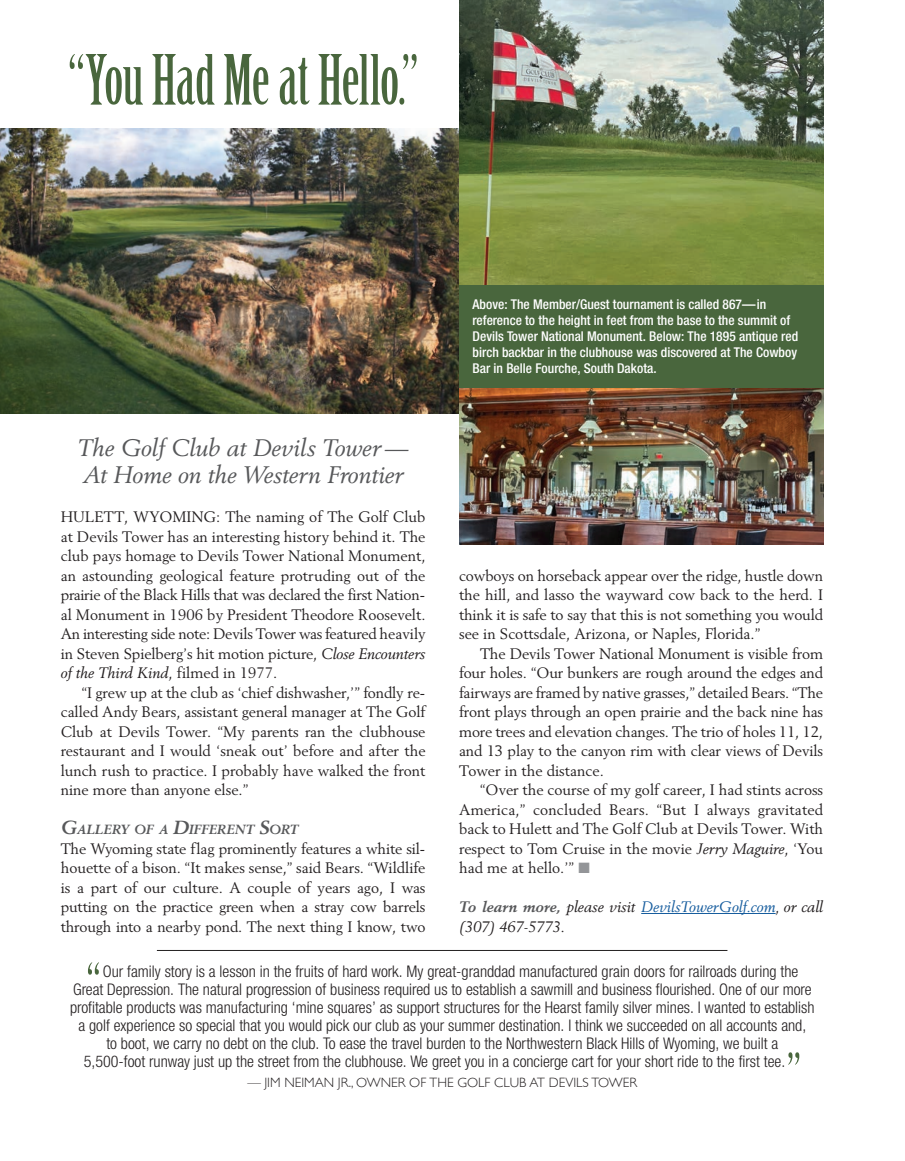
<style>
.page{position:relative;width:905px;height:1161px;background:#fff}
.page>*{position:absolute;margin:0;border:0;box-sizing:border-box;transform-origin:0 0}
.t1{font:67.5px "Birch";letter-spacing:-.015em;color:#49663d}
.t2{font:55.5px "Birch";color:#49663d}
.t3{font:italic 23.7px/26.2px "Berling";letter-spacing:-.005em;color:#57585a}
.t4{font:300 condensed 16.05px "Helvetica Neue";color:#231f20}
.t5{font:15px/19.5px "Berling";letter-spacing:-.01em;color:#231f20;text-align:justify}
.t6{font:italic 15px/19.5px "Berling";color:#231f20}
.t7{font:500 condensed 13.5px/16px "Helvetica Neue";color:#fff}
.t8{font:300 13.5px "Gill Sans";color:#231f20}
.t9{font:italic 700 13.2px "Berling";color:#57585a}
.s1{font-style:italic}
.s2{font-size:18.75px}
.s3{font-family:"Helvetica Neue LT Std Med Cn Regular";font-weight:400;font-stretch:normal}
.s4{color:#939598}
.s5{font-weight:700;color:#57585a}
.s6{color:#175d9e}
</style>
<div class="page">
<img style="left:0;top:129px;width:459px;height:285px">
<img style="left:459px;top:0;width:365px;height:285px">
<hr style="left:641px;top:913px;width:134px;height:1px;background:#175d9e">
<div style="left:459px;top:285px;width:365px;height:103px;background:#49663d"></div>
<hr style="left:157px;top:950px;width:570px;height:1px;background:#231f20">
<img style="left:459px;top:388px;width:365px;height:157px">
<p class="t1" style="left:68px;top:45px;width:352px">“You Had Me at Hello.”</p>
<p class="t3" style="left:78px;top:435px;width:332px">The Golf Club at Devils Tower —<br>At Home on the Western Frontier</p>
<p class="t5" style="left:61px;top:507px;width:366px">HULETT, WYOMING: The naming of The Golf Club at Devils Tower has an interesting history behind it. The club pays homage to Devils Tower National Monument, an astounding geological feature protruding out of the prairie of the Black Hills that was declared the first Nation&shy;al Monument in 1906 by President Theodore Roosevelt.<br>An interesting side note: Devils Tower was featured heavily in Steven Spielberg’s hit motion picture, <span class="s1">Close Encounters of the Third Kind</span>, filmed in 1977.</p>
<p class="t5" style="left:61px;top:682px;width:366px;text-indent:21px">“I grew up at the club as ‘chief dishwasher,’” fondly re&shy;called Andy Bears, assistant general manager at The Golf Club at Devils Tower. “My parents ran the clubhouse restaurant and I would ‘sneak out’ before and after the lunch rush to practice. I probably have walked the front nine more than anyone else.”</p>
<p class="t9" style="left:61px;top:821px;width:239px"><span class="s2">G</span>ALLERY OF A <span class="s2">D</span>IFFERENT <span class="s2">S</span>ORT</p>
<p class="t5" style="left:61px;top:838px;width:366px">The Wyoming state flag prominently features a white sil&shy;houette of a bison. “It makes sense,” said Bears. “Wildlife is a part of our culture. A couple of years ago, I was putting on the practice green when a stray cow barrels through into a nearby pond. The next thing I know, two</p>
<p class="t7" style="left:472px;top:296px;width:327px">Above: The Member/Guest tournament is called 867—in reference to the height in feet from the base to the summit of Devils Tower National Monument. Below: <span class="s3">The 1895 antique red birch backbar in the clubhouse was discovered at The Cowboy Bar in Belle Fourche, South Dakota.</span></p>
<p class="t5" style="left:459px;top:565px;width:365px">cowboys on horseback appear over the ridge, hustle down the hill, and lasso the wayward cow back to the herd. I think it is safe to say that this is not something you would see in Scottsdale, Arizona, or Naples, Florida.”</p>
<p class="t5" style="left:459px;top:643px;width:365px;text-indent:21px">The Devils Tower National Monument is visible from four holes. “Our bunkers are rough around the edges and fairways are framed by native grasses,” detailed Bears. “The front plays through an open prairie and the back nine has more trees and elevation changes. The trio of holes 11, 12, and 13 play to the canyon rim with clear views of Devils Tower in the distance.</p>
<p class="t5" style="left:459px;top:780px;width:365px;text-indent:21px">“Over the course of my golf career, I had stints across America,” concluded Bears. “But I always gravitated back to Hulett and The Golf Club at Devils Tower. With respect to Tom Cruise in the movie <span class="s1">Jerry Maguire</span>, ‘You had me at hello.’” <span class="s4">■</span></p>
<p class="t6" style="left:459px;top:897px;width:365px"><span class="s5">To learn more,</span> please visit <span class="s6">DevilsTowerGolf.com</span>, or call (307) 467-5773.</p>
<p class="t2" style="left:86px;top:955px;width:16px">“</p>
<p class="t4" style="left:103px;top:962px;width:697px">Our family story is a lesson in the fruits of hard work. My great-granddad manufactured grain doors for railroads during the</p>
<p class="t4" style="left:73px;top:980px;width:740px">Great Depression. The natural progression of business required us to establish a sawmill and business flourished. One of our more</p>
<p class="t4" style="left:70px;top:998px;width:746px">profitable products was manufacturing ‘mine squares’ as support structures for the Hearst family silver mines. I wanted to establish</p>
<p class="t4" style="left:78px;top:1016px;width:729px">a golf experience so special that you would pick our club as your summer destination. I think we succeeded on all accounts and,</p>
<p class="t4" style="left:106px;top:1034px;width:673px">to boot, we carry no debt on the club. To ease the travel burden to the Northwestern Black Hills of Wyoming, we built a</p>
<p class="t4" style="left:84px;top:1052px;width:703px">5,500-foot runway just up the street from the clubhouse. We greet you in a concierge cart for your short ride to the first tee.</p>
<p class="t8" style="left:247px;top:1072px;width:391px">— JIM NEIMAN JR., OWNER OF THE GOLF CLUB AT DEVILS TOWER</p>
<p class="t2" style="left:786px;top:1045px;width:16px">”</p>
</div>
